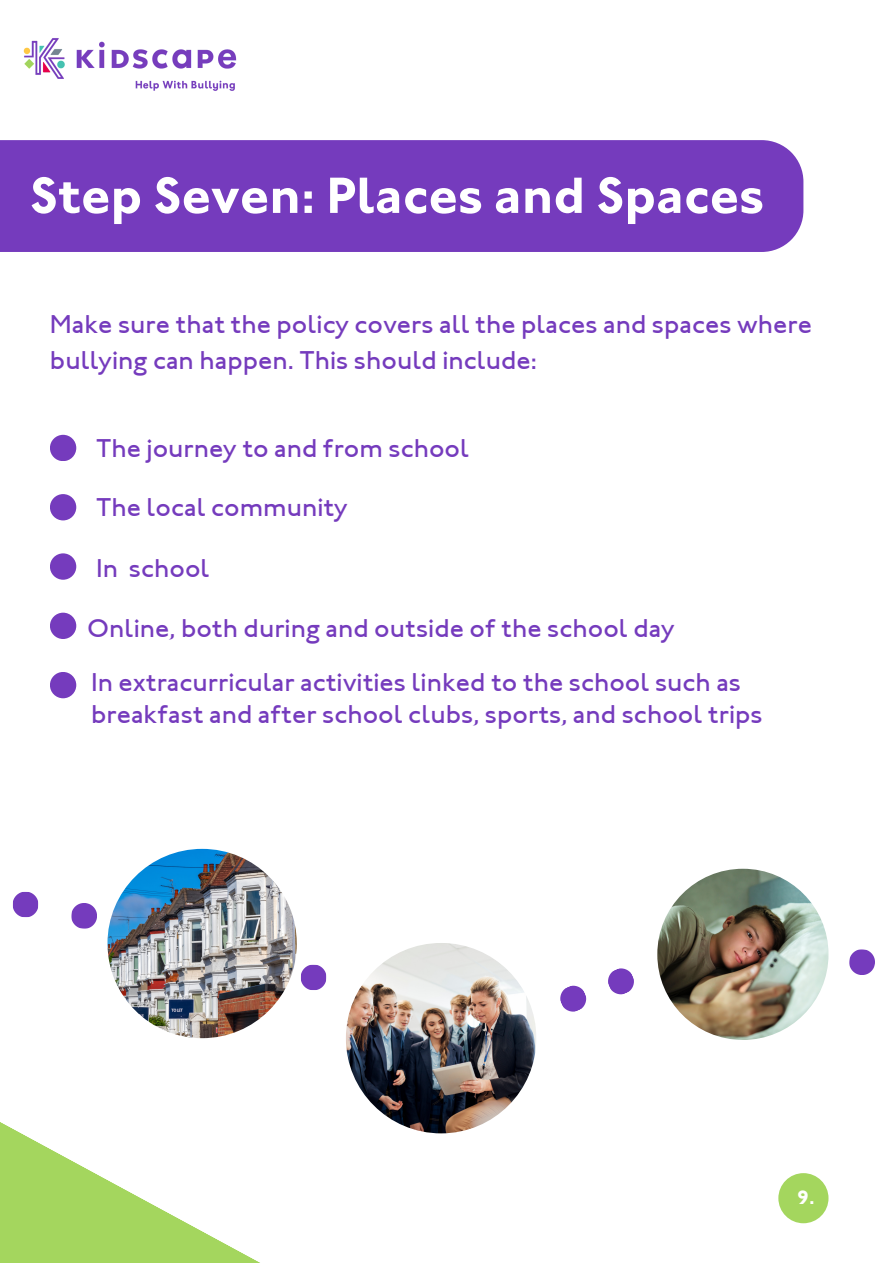
<style>
.page{position:relative;width:893px;height:1264px;background:#fff}
.page>*{position:absolute;margin:0;border:0;box-sizing:border-box;transform-origin:0 0}
.t1{font:52.5px "Johnston ITCTT Bold";color:#fff}
.t2{font:26.7px/36.5px "Johnston Md ITCTT";color:#753bbd}
.t3{font:20.25px "Johnston ITCTT Bold";color:#fff}
</style>
<div class="page">
<div style="left:778px;top:1173px;width:50px;height:50px;background:#a4d65e;border-radius:50%"></div>
<svg style="left:0;top:1073px;width:427px;height:189px"></svg>
<div style="left:0;top:140px;width:803px;height:112px;background:#753bbd"></div>
<img style="left:23px;top:38px;width:214px;height:53px">
<div style="left:50px;top:435px;width:26px;height:26px;background:#753bbd;border-radius:50%"></div>
<div style="left:50px;top:494px;width:26px;height:26px;background:#753bbd;border-radius:50%"></div>
<div style="left:50px;top:553px;width:26px;height:26px;background:#753bbd;border-radius:50%"></div>
<div style="left:50px;top:612px;width:26px;height:27px;background:#753bbd;border-radius:50%"></div>
<div style="left:50px;top:672px;width:26px;height:26px;background:#753bbd;border-radius:50%"></div>
<img style="left:107px;top:848px;width:190px;height:190px;border-radius:50%">
<img style="left:346px;top:943px;width:190px;height:190px;border-radius:50%">
<img style="left:657px;top:868px;width:171px;height:171px;border-radius:50%">
<svg style="left:608px;top:968px;width:26px;height:27px"></svg>
<svg style="left:560px;top:985px;width:27px;height:27px"></svg>
<svg style="left:849px;top:949px;width:26px;height:26px"></svg>
<svg style="left:301px;top:964px;width:26px;height:26px"></svg>
<svg style="left:12px;top:891px;width:27px;height:26px"></svg>
<svg style="left:71px;top:903px;width:26px;height:26px"></svg>
<p class="t1" style="left:30px;top:164px;width:736px">Step Seven: Places and Spaces</p>
<p class="t2" style="left:50px;top:305px;width:763px">Make sure that the policy covers all the places and spaces where bullying can happen. This should include:</p>
<p class="t2" style="left:96px;top:430px;width:374px">The journey to and from school</p>
<p class="t2" style="left:96px;top:489px;width:253px">The local community</p>
<p class="t2" style="left:96px;top:550px;width:115px">In school</p>
<p class="t2" style="left:87px;top:610px;width:589px">Online, both during and outside of the school day</p>
<p class="t2" style="left:91px;top:666px;width:673px;line-height:31.8px">In extracurricular activities linked to the school such as breakfast and after school clubs, sports, and school trips</p>
<p class="t3" style="left:797px;top:1185px;width:19px">9.</p>
</div>
